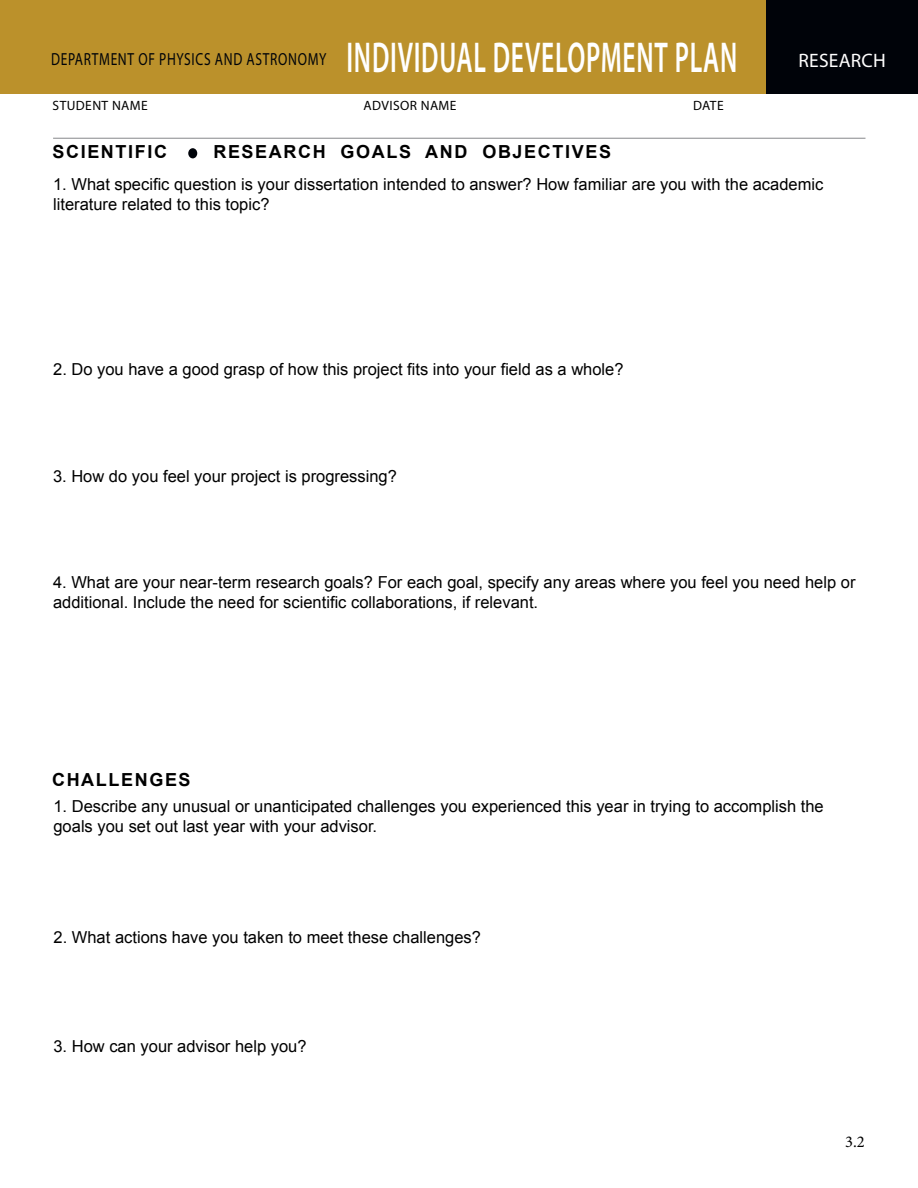
<style>
.page{position:relative;width:918px;height:1188px;background:#fff}
.page>*{position:absolute;margin:0;border:0;box-sizing:border-box;transform-origin:0 0}
.t1{font:600 43.35px "Myriad Pro";letter-spacing:.03em;color:#fff;scale:.59 1}
.t2{font:19.5px "Myriad Pro";letter-spacing:.01em;color:#fff}
.t3{font:700 18px "Arial";letter-spacing:.09em;color:#000}
.t4{font:17.55px "Myriad Pro";letter-spacing:.05em;color:#000309;scale:.77 1}
.t5{font:16.5px/19.8px "Arial";color:#000}
.t6{font:16.5px "Minion Pro";color:#000}
.t7{font:13.5px "Myriad Pro";letter-spacing:.03em;color:#000}
</style>
<div class="page">
<div style="left:0;top:0;width:918px;height:94px;background:#bb912b"></div>
<div style="left:766px;top:0;width:152px;height:94px;background:#000309"></div>
<hr style="left:53px;top:138px;width:812px;height:1px;background:#86888a">
<div style="left:188px;top:148px;width:9px;height:10px;background:#000309;border-radius:50%"></div>
<p class="t4" style="left:51px;top:48px;width:359px">DEPARTMENT OF PHYSICS AND ASTRONOMY</p>
<h1 class="t1" style="left:346px;top:29px;width:664px">INDIVIDUAL DEVELOPMENT PLAN</h1>
<p class="t7" style="left:53px;top:97px;width:97px">STUDENT NAME</p>
<p class="t7" style="left:363px;top:97px;width:95px">ADVISOR NAME</p>
<p class="t7" style="left:693px;top:97px;width:32px">DATE</p>
<p class="t3" style="left:213px;top:140px;width:399px">RESEARCH GOALS AND OBJECTIVES</p>
<p class="t3" style="left:52px;top:140px;width:116px">SCIENTIFIC</p>
<p class="t2" style="left:799px;top:48px;width:83px">TRAINING</p>
<p class="t2" style="left:799px;top:49px;width:89px">RESEARCH</p>
<p class="t5" style="left:53px;top:175px;width:772px">1. What specific question is your dissertation intended to answer? How familiar are you with the academic literature related to this topic?</p>
<p class="t5" style="left:53px;top:360px;width:572px">2. Do you have a good grasp of how this project fits into your field as a whole?</p>
<p class="t5" style="left:53px;top:466px;width:345px">3. How do you feel your project is progressing?</p>
<p class="t5" style="left:53px;top:573px;width:804px">4. What are your near-term research goals? For each goal, specify any areas where you feel you need help or additional. Include the need for scientific collaborations, if relevant.</p>
<p class="t3" style="left:52px;top:768px;width:140px">CHALLENGES</p>
<p class="t5" style="left:53px;top:797px;width:772px">1. Describe any unusual or unanticipated challenges you experienced this year in trying to accomplish the goals you set out last year with your advisor.</p>
<p class="t5" style="left:54px;top:927px;width:429px">2. What actions have you taken to meet these challenges?</p>
<p class="t5" style="left:53px;top:1036px;width:255px">3. How can your advisor help you?</p>
<p class="t6" style="left:845px;top:1131px;width:21px">3.2</p>
</div>
